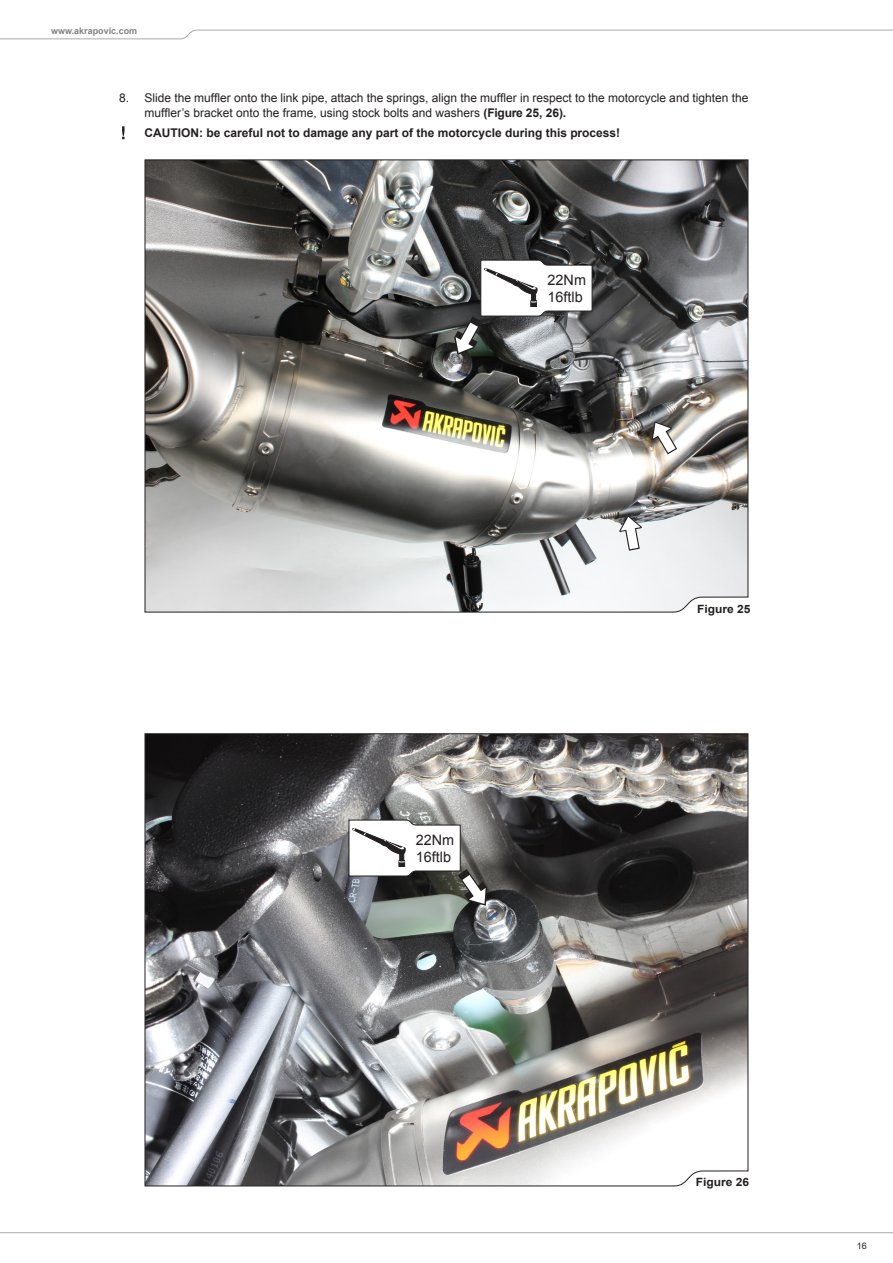
<style>
.page{position:relative;width:893px;height:1263px;background:#fff}
.page>*{position:absolute;margin:0;border:0;box-sizing:border-box;transform-origin:0 0}
.t1{font:14.4px/17.2px "Arial";color:#231f20}
.body_txt_bold{font:12px/14.4px "Arial";color:#231f20}
.body_txt_bold-2{font:700 12px "Arial";color:#231f20}
.body_txt_bold-3{font:700 11.4px "Arial";color:#231f20;scale:1.05 1}
.t2{font:700 9px "Arial";color:#808285}
.t3{font:9px "Arial";color:#231f20}
.s1{font-weight:700}
</style>
<div class="page">
<svg style="left:0;top:29px;width:893px;height:10px"></svg>
<svg style="left:0;top:1232px;width:893px;height:2px"></svg>
<svg style="left:122px;top:126px;width:3px;height:13px"></svg>
<svg style="left:144px;top:159px;width:605px;height:454px"></svg>
<img style="left:144px;top:733px;width:605px;height:454px">
<svg style="left:454px;top:259px;width:139px;height:96px"></svg>
<svg style="left:348px;top:819px;width:139px;height:87px"></svg>
<svg style="left:652px;top:421px;width:25px;height:33px"></svg>
<svg style="left:619px;top:515px;width:23px;height:36px"></svg>
<p class="t2" style="left:51px;top:25px;width:88px">www.akrapovic.com</p>
<p class="body_txt_bold" style="left:119px;top:91px;width:12px">8.</p>
<p class="body_txt_bold" style="left:145px;top:91px;width:605px">Slide the muffler onto the link pipe, attach the springs, align the muffler in respect to the motorcycle and tighten the muffler’s bracket onto the frame, using stock bolts and washers <span class="s1">(Figure 25, 26).</span></p>
<p class="body_txt_bold-2" style="left:145px;top:125px;width:477px">CAUTION: be careful not to damage any part of the motorcycle during this process!</p>
<p class="t1" style="left:548px;top:271px;width:40px">22Nm<br>16ftlb</p>
<p class="t1" style="left:416px;top:831px;width:40px">22Nm<br>16ftlb</p>
<p class="body_txt_bold-3" style="left:697px;top:601px;width:52px">Figure 25</p>
<p class="body_txt_bold-3" style="left:696px;top:1175px;width:52px">Figure 26</p>
<p class="t3" style="left:857px;top:1240px;width:12px">16</p>
</div>
